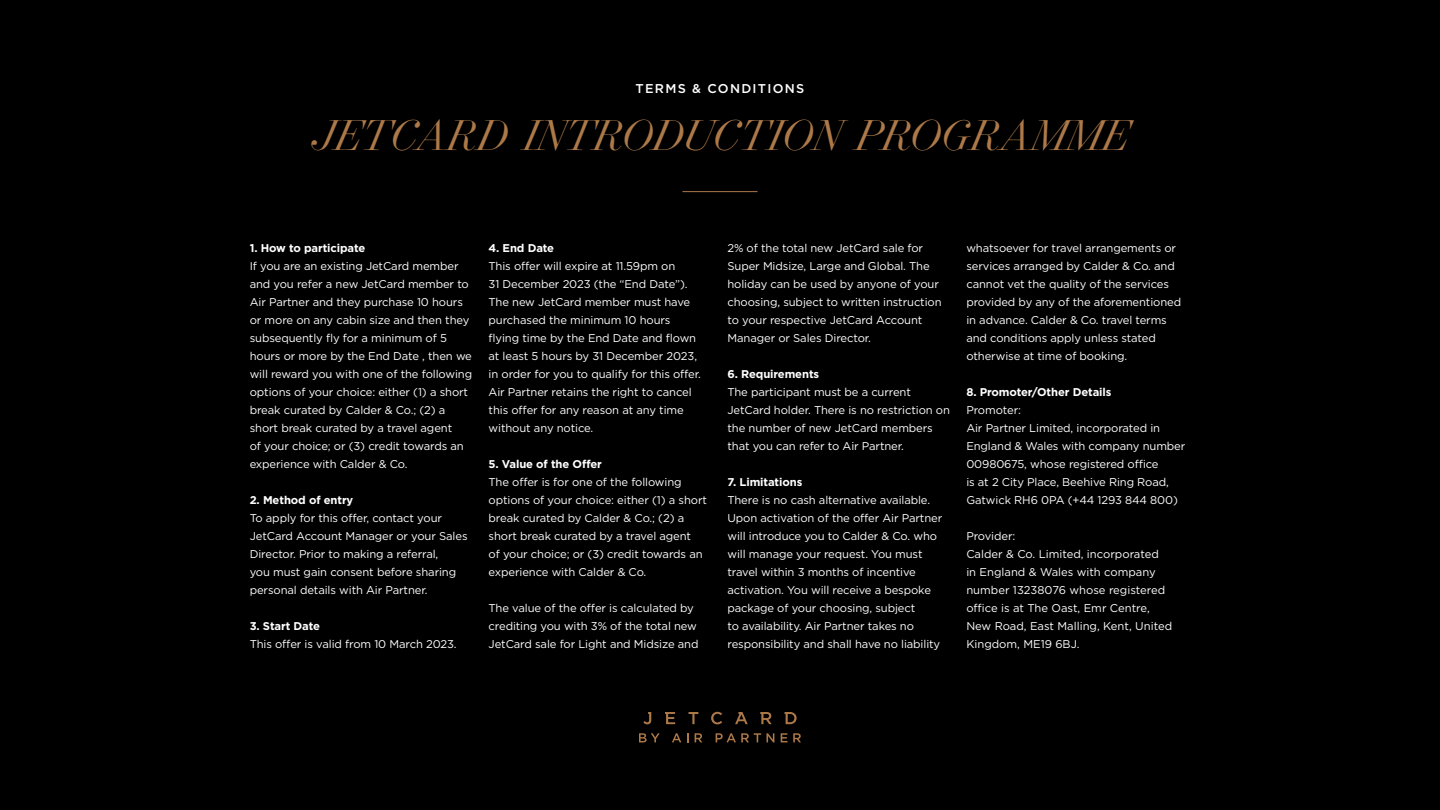
<style>
.page{position:relative;width:1440px;height:810px;background:#000}
.page>*{position:absolute;margin:0;border:0;box-sizing:border-box;transform-origin:0 0}
.t1{font:italic 300 49.2px "Surveyor Fine";color:#ad7948}
.t2{font:500 12.75px "Gotham";letter-spacing:.1em;color:#fff}
.t3{font:11.25px/18px "Gotham";letter-spacing:-.01em;color:#fff}
.t4{font:700 11.25px "Gotham";letter-spacing:-.01em;color:#fff}
</style>
<div class="page">
<svg style="left:689px;top:712px;width:9px;height:12px"></svg>
<svg style="left:711px;top:712px;width:11px;height:12px"></svg>
<svg style="left:665px;top:712px;width:10px;height:12px"></svg>
<svg style="left:735px;top:712px;width:13px;height:12px"></svg>
<svg style="left:760px;top:712px;width:12px;height:12px"></svg>
<svg style="left:785px;top:712px;width:12px;height:12px"></svg>
<svg style="left:643px;top:712px;width:8px;height:12px"></svg>
<svg style="left:639px;top:733px;width:21px;height:9px"></svg>
<svg style="left:672px;top:733px;width:9px;height:9px"></svg>
<svg style="left:695px;top:733px;width:7px;height:9px"></svg>
<svg style="left:716px;top:733px;width:45px;height:9px"></svg>
<svg style="left:767px;top:733px;width:7px;height:9px"></svg>
<svg style="left:781px;top:733px;width:6px;height:9px"></svg>
<svg style="left:793px;top:733px;width:8px;height:9px"></svg>
<hr style="left:682px;top:191px;width:76px;height:1px;background:#ad7948">
<p class="t2" style="left:636px;top:81px;width:170px">TERMS &amp; CONDITIONS</p>
<h1 class="t1" style="left:311px;top:106px;width:819px">JETCARD INTRODUCTION PROGRAMME</h1>
<p class="t4" style="left:250px;top:241px;width:117px">1. How to participate</p>
<p class="t3" style="left:250px;top:257px;width:224px">If you are an existing JetCard member and you refer a new JetCard member to Air Partner and they purchase 10 hours or more on any cabin size and then they subsequently fly for a minimum of 5 hours or more by the End Date , then we will reward you with one of the following options of your choice: either (1) a short break curated by Calder &amp; Co.; (2) a short break curated by a travel agent<br>of your choice; or (3) credit towards an experience with Calder &amp; Co.</p>
<p class="t4" style="left:250px;top:493px;width:105px">2. Method of entry</p>
<p class="t3" style="left:250px;top:509px;width:219px">To apply for this offer, contact your JetCard Account Manager or your Sales Director. Prior to making a referral,<br>you must gain consent before sharing personal details with Air Partner.</p>
<p class="t4" style="left:250px;top:619px;width:72px">3. Start Date</p>
<p class="t3" style="left:250px;top:635px;width:208px">This offer is valid from 10 March 2023.</p>
<p class="t4" style="left:489px;top:241px;width:67px">4. End Date</p>
<p class="t3" style="left:489px;top:257px;width:214px">This offer will expire at 11.59pm on<br>31 December 2023 (the “End Date”).<br>The new JetCard member must have purchased the minimum 10 hours flying time by the End Date and flown at least 5 hours by 31 December 2023, in order for you to qualify for this offer.<br>Air Partner retains the right to cancel this offer for any reason at any time without any notice.</p>
<p class="t4" style="left:489px;top:457px;width:115px">5. Value of the Offer</p>
<p class="t3" style="left:489px;top:473px;width:220px">The offer is for one of the following options of your choice: either (1) a short break curated by Calder &amp; Co.; (2) a short break curated by a travel agent<br>of your choice; or (3) credit towards an experience with Calder &amp; Co.</p>
<p class="t3" style="left:489px;top:599px;width:211px">The value of the offer is calculated by crediting you with 3% of the total new<br>JetCard sale for Light and Midsize and</p>
<p class="t3" style="left:727px;top:239px;width:216px">2% of the total new JetCard sale for Super Midsize, Large and Global. The holiday can be used by anyone of your choosing, subject to written instruction to your respective JetCard Account Manager or Sales Director.</p>
<p class="t4" style="left:727px;top:367px;width:93px">6. Requirements</p>
<p class="t3" style="left:727px;top:383px;width:224px">The participant must be a current JetCard holder. There is no restriction on the number of new JetCard members that you can refer to Air Partner.</p>
<p class="t4" style="left:727px;top:475px;width:76px">7. Limitations</p>
<p class="t3" style="left:727px;top:491px;width:216px">There is no cash alternative available.<br>Upon activation of the offer Air Partner will introduce you to Calder &amp; Co. who will manage your request. You must travel within 3 months of incentive activation. You will receive a bespoke package of your choosing, subject<br>to availability. Air Partner takes no responsibility and shall have no liability</p>
<p class="t3" style="left:966px;top:239px;width:216px">whatsoever for travel arrangements or services arranged by Calder &amp; Co. and cannot vet the quality of the services provided by any of the aforementioned in advance. Calder &amp; Co. travel terms and conditions apply unless stated otherwise at time of booking.</p>
<p class="t4" style="left:966px;top:385px;width:147px">8. Promoter/Other Details</p>
<p class="t3" style="left:966px;top:401px;width:221px">Promoter:<br>Air Partner Limited, incorporated in<br>England &amp; Wales with company number<br>00980675, whose registered office<br>is at 2 City Place, Beehive Ring Road,<br>Gatwick RH6 0PA (+44 1293 844 800)</p>
<p class="t3" style="left:966px;top:527px;width:207px">Provider:<br>Calder &amp; Co. Limited, incorporated<br>in England &amp; Wales with company number 13238076 whose registered office is at The Oast, Emr Centre,<br>New Road, East Malling, Kent, United<br>Kingdom, ME19 6BJ.</p>
</div>
